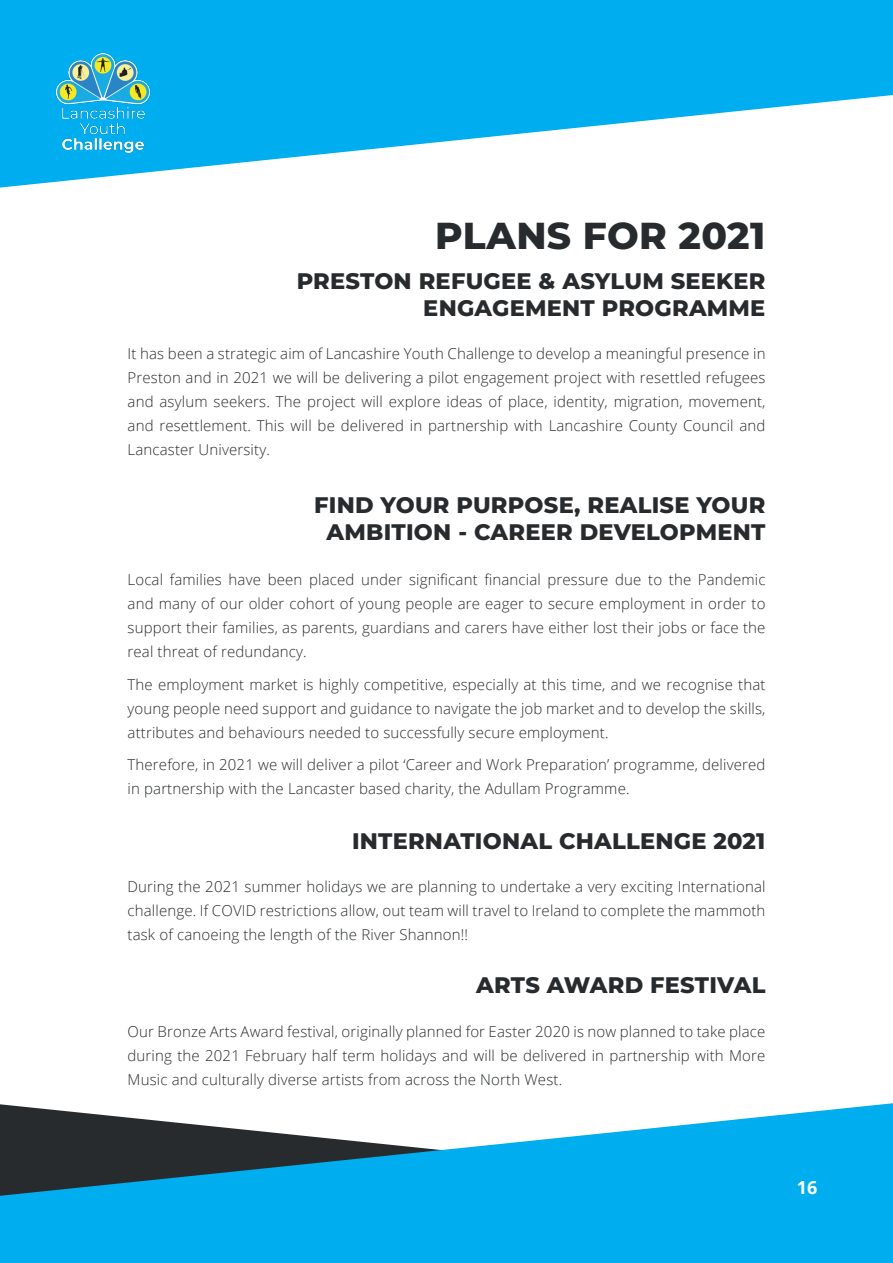
<style>
.page{position:relative;width:893px;height:1263px;background:#fff}
.page>*{position:absolute;margin:0;border:0;box-sizing:border-box;transform-origin:0 0}
.t1{font:800 37.5px "Montserrat";letter-spacing:.01em;color:#282b2d}
.t2{font:800 22.5px/27px "Montserrat";letter-spacing:.01em;color:#282b2d;text-align:right}
.t3{font:700 18px "Open Sans";color:#fff}
.t4{font:300 15px/24px "Open Sans";letter-spacing:.01em;color:#282b2d;text-align:justify}
</style>
<div class="page">
<svg style="left:0;top:0;width:893px;height:188px;fill:#00adee"></svg>
<img style="left:54px;top:53px;width:98px;height:105px">
<svg style="left:0;top:1103px;width:893px;height:160px;background:#2ba6d5"></svg>
<p class="t1" style="left:435px;top:208px;width:331px">PLANS FOR 2021</p>
<p class="t2" style="left:297px;top:266px;width:470px">PRESTON REFUGEE &amp; ASYLUM SEEKER<br>ENGAGEMENT PROGRAMME</p>
<p class="t4" style="left:128px;top:341px;width:639px">It has been a strategic aim of Lancashire Youth Challenge to develop a meaningful presence in Preston and in 2021 we will be delivering a pilot engagement project with resettled refugees and asylum seekers. The project will explore ideas of place, identity, migration, movement, and resettlement. This will be delivered in partnership with Lancashire County Council and Lancaster University.</p>
<p class="t2" style="left:314px;top:490px;width:453px;text-align:center">FIND YOUR PURPOSE, REALISE YOUR<br>AMBITION - CAREER DEVELOPMENT</p>
<p class="t4" style="left:128px;top:567px;width:639px">Local families have been placed under significant financial pressure due to the Pandemic and many of our older cohort of young people are eager to secure employment in order to support their families, as parents, guardians and carers have either lost their jobs or face the real threat of redundancy.</p>
<p class="t4" style="left:128px;top:672px;width:639px">The employment market is highly competitive, especially at this time, and we recognise that young people need support and guidance to navigate the job market and to develop the skills, attributes and behaviours needed to successfully secure employment.</p>
<p class="t4" style="left:128px;top:752px;width:639px">Therefore, in 2021 we will deliver a pilot ‘Career and Work Preparation’ programme, delivered in partnership with the Lancaster based charity, the Adullam Programme.</p>
<p class="t2" style="left:352px;top:826px;width:415px">INTERNATIONAL CHALLENGE 2021</p>
<p class="t4" style="left:128px;top:874px;width:639px">During the 2021 summer holidays we are planning to undertake a very exciting International challenge. If COVID restrictions allow, out team will travel to Ireland to complete the mammoth task of canoeing the length of the River Shannon!!</p>
<p class="t2" style="left:476px;top:971px;width:291px">ARTS AWARD FESTIVAL</p>
<p class="t4" style="left:128px;top:1019px;width:639px">Our Bronze Arts Award festival, originally planned for Easter 2020 is now planned to take place during the 2021 February half term holidays and will be delivered in partnership with More Music and culturally diverse artists from across the North West.</p>
<p class="t3" style="left:797px;top:1175px;width:22px">16</p>
</div>
